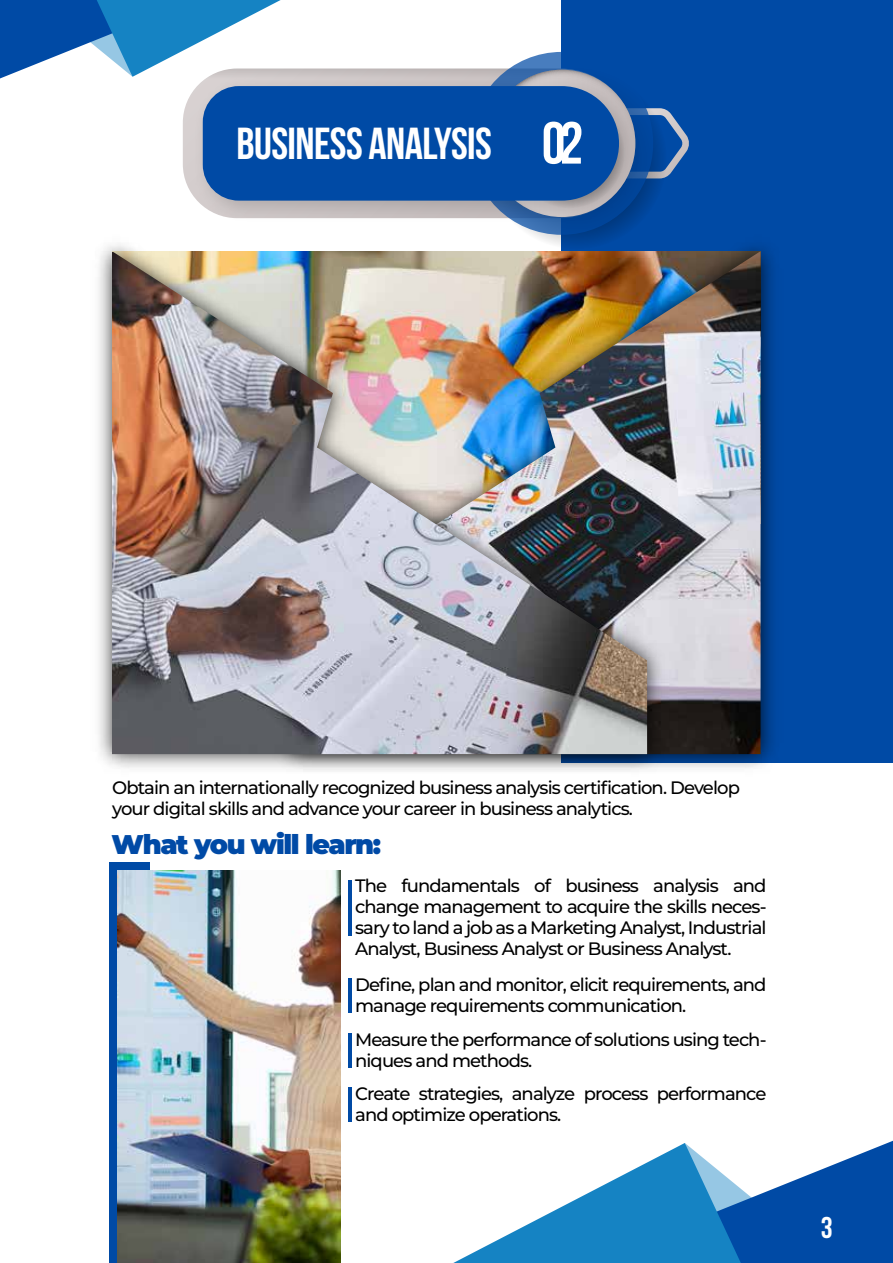
<style>
.page{position:relative;width:893px;height:1263px;background:#fff}
.page>*{position:absolute;margin:0;border:0;box-sizing:border-box;transform-origin:0 0}
.t1{font:700 44.7px "Bebas Neue";letter-spacing:-.015em;color:#fff}
.t2{font:700 30px "Bebas Neue";color:#fff}
.t3{font:900 27px "Montserrat";letter-spacing:-.05em;color:#004aa6}
.t4{font:500 18px/21px "Montserrat";letter-spacing:-.05em;color:#000}
.s1{font-size:59.4px}
</style>
<div class="page">
<svg style="left:453px;top:1141px;width:440px;height:122px"></svg>
<hr style="left:348px;top:881px;width:3px;height:55px;background:#004aa5">
<hr style="left:348px;top:1034px;width:3px;height:34px;background:#004aa5">
<hr style="left:348px;top:1088px;width:3px;height:34px;background:#004aa5">
<hr style="left:348px;top:978px;width:3px;height:35px;background:#004aa5">
<div style="left:110px;top:862px;width:40px;height:401px;background:#004aa5"></div>
<div style="left:561px;top:0;width:332px;height:762px;background:#004aa5"></div>
<svg style="left:0;top:0;width:561px;height:79px"></svg>
<svg style="left:650px;top:108px;width:39px;height:70px"></svg>
<svg style="left:486px;top:69px;width:180px;height:180px"></svg>
<svg style="left:470px;top:52px;width:183px;height:183px"></svg>
<img style="left:186px;top:70px;width:462px;height:155px">
<div style="left:203px;top:86px;width:416px;height:115px;background:#004aa5"></div>
<div style="left:517px;top:99px;width:89px;height:89px;background:#004aa5;border-radius:50%"></div>
<img style="left:673px;top:246px;width:113px;height:522px">
<img style="left:673px;top:251px;width:87px;height:503px">
<img style="left:98px;top:225px;width:575px;height:546px">
<img style="left:112px;top:252px;width:535px;height:502px">
<img style="left:117px;top:870px;width:223px;height:393px">
<h1 class="t1" style="left:237px;top:120px;width:348px">BUSINESS ANALYSIS <span class="s1">02</span></h1>
<p class="t4" style="left:112px;top:777px;width:629px">Obtain an internationally recognized business analysis certification. Develop your digital skills and advance your career in business analytics.</p>
<h3 class="t3" style="left:112px;top:826px;width:271px">What you will learn:</h3>
<p class="t4" style="left:355px;top:874px;width:413px;text-align:justify">The fundamentals of business analysis and change management to acquire the skills neces&shy;sary to land a job as a Marketing Analyst, Industrial Analyst, Business Analyst or Business Analyst.</p>
<p class="t4" style="left:355px;top:973px;width:413px">Define, plan and monitor, elicit requirements, and manage requirements communication.</p>
<p class="t4" style="left:355px;top:1029px;width:413px">Measure the performance of solutions using tech&shy;niques and methods.</p>
<p class="t4" style="left:355px;top:1083px;width:413px">Create strategies, analyze process performance and optimize operations.</p>
<h2 class="t2" style="left:821px;top:1211px;width:13px">3</h2>
</div>
